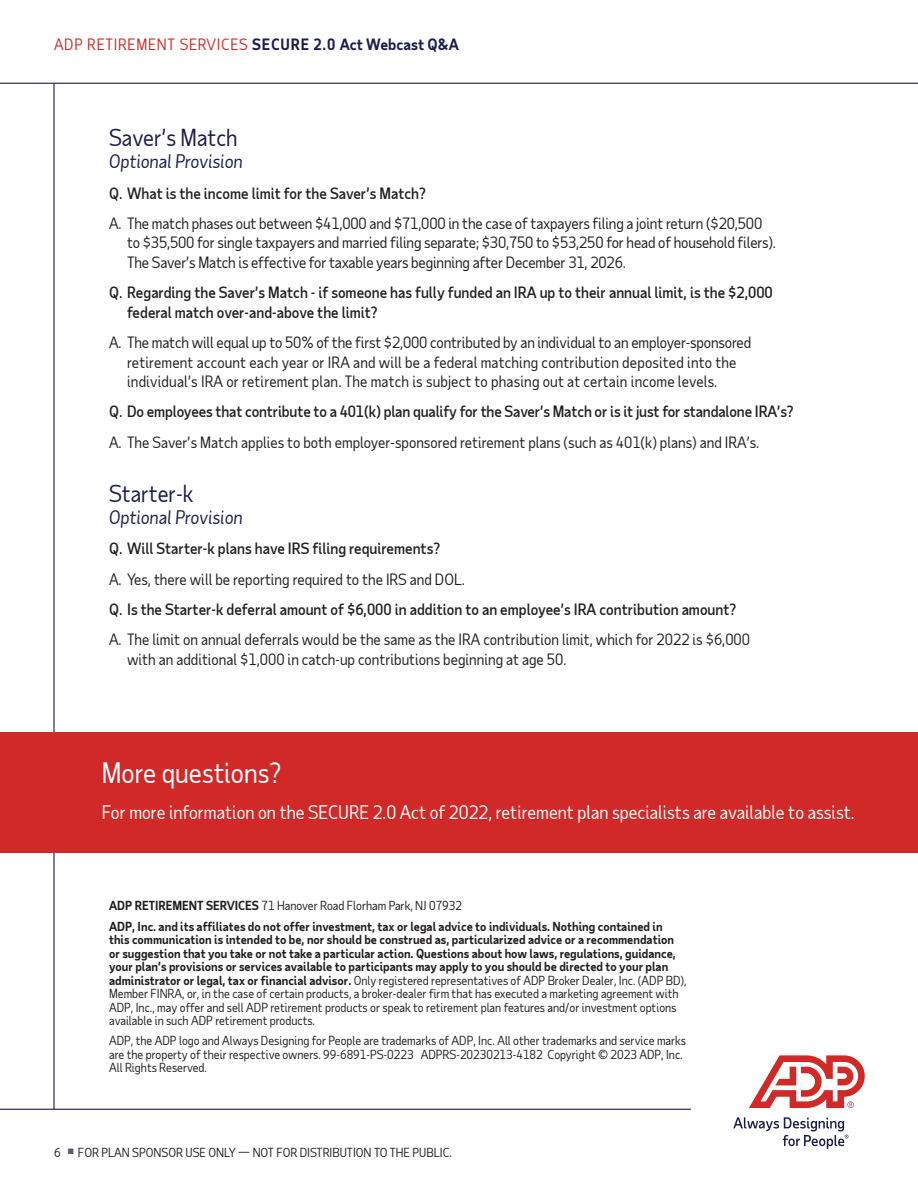
<style>
.page{position:relative;width:918px;height:1188px;background:#fff}
.page>*{position:absolute;margin:0;border:0;box-sizing:border-box;transform-origin:0 0}
.t1{font:27px "Taub Sans";color:#fff}
.t2{font:22.5px "Taub Sans";color:#1b1e4d}
.t3{font:18px "Taub Sans";color:#fff}
.t4{font:italic 18px "Taub Sans";color:#1b1e4d}
.t5{font:15px/19.5px "Taub Sans";color:#231f20}
.t6{font:500 15px/19.5px "Taub Sans";color:#231f20}
.t7{font:700 15px "Taub Sans";letter-spacing:.005em;color:#1b1e4d}
.t8{font:700 12px/13.5px "Taub Sans";color:#231f20}
.t9{font:12px/13.5px "Taub Sans";color:#231f20}
.s1{font-weight:400;color:#d02927}
.s2{font-weight:400}
</style>
<div class="page">
<hr style="left:0;top:1109px;width:691px;height:1px;background:#1b1e4d">
<hr style="left:0;top:83px;width:918px;height:1px;background:#1b1e4d">
<hr style="left:53px;top:83px;width:2px;height:1026px;background:#1b1e4d">
<div style="left:0;top:732px;width:918px;height:121px;background:#d02927"></div>
<svg style="left:733px;top:1117px;width:115px;height:32px"></svg>
<svg style="left:749px;top:1055px;width:116px;height:53px"></svg>
<p class="t7" style="left:54px;top:35px;width:407px"><span class="s1">ADP RETIREMENT SERVICES</span> SECURE 2.0 Act Webcast Q&amp;A</p>
<h2 class="t2" style="left:109px;top:123px;width:130px">Saver’s Match</h2>
<p class="t4" style="left:109px;top:150px;width:135px">Optional Provision</p>
<p class="t6" style="left:109px;top:183px;width:318px">Q. What is the income limit for the Saver’s Match?</p>
<p class="t5" style="left:127px;top:213px;width:651px;text-indent:-18px">A. The match phases out between $41,000 and $71,000 in the case of taxpayers filing a joint return ($20,500 to $35,500 for single taxpayers and married filing separate; $30,750 to $53,250 for head of household filers).<br>The Saver’s Match is effective for taxable years beginning after December 31, 2026.</p>
<p class="t6" style="left:127px;top:282px;width:647px;text-indent:-18px">Q. Regarding the Saver’s Match - if someone has fully funded an IRA up to their annual limit, is the $2,000 federal match over-and-above the limit?</p>
<p class="t5" style="left:127px;top:332px;width:626px;text-indent:-18px">A. The match will equal up to 50% of the first $2,000 contributed by an individual to an employer-sponsored retirement account each year or IRA and will be a federal matching contribution deposited into the individual’s IRA or retirement plan. The match is subject to phasing out at certain income levels.</p>
<p class="t6" style="left:109px;top:402px;width:686px">Q. Do employees that contribute to a 401(k) plan qualify for the Saver’s Match or is it just for standalone IRA’s?</p>
<p class="t5" style="left:109px;top:432px;width:652px">A. The Saver’s Match applies to both employer-sponsored retirement plans (such as 401(k) plans) and IRA’s.</p>
<h2 class="t2" style="left:109px;top:479px;width:86px">Starter-k</h2>
<p class="t4" style="left:109px;top:506px;width:135px">Optional Provision</p>
<p class="t6" style="left:109px;top:539px;width:333px">Q. Will Starter-k plans have IRS filing requirements?</p>
<p class="t5" style="left:109px;top:569px;width:357px">A. Yes, there will be reporting required to the IRS and DOL.</p>
<p class="t6" style="left:109px;top:599px;width:629px">Q. Is the Starter-k deferral amount of $6,000 in addition to an employee’s IRA contribution amount?</p>
<p class="t5" style="left:127px;top:630px;width:625px;text-indent:-18px">A. The limit on annual deferrals would be the same as the IRA contribution limit, which for 2022 is $6,000 with an additional $1,000 in catch-up contributions beginning at age 50.</p>
<h1 class="t1" style="left:102px;top:755px;width:181px">More questions?</h1>
<p class="t3" style="left:102px;top:800px;width:754px">For more information on the SECURE 2.0 Act of 2022, retirement plan specialists are available to assist.</p>
<p class="t8" style="left:109px;top:895px;width:555px;line-height:20.2px">ADP RETIREMENT SERVICES <span class="s2">71 Hanover Road Florham Park, NJ 07932<br></span>ADP, Inc. and its affiliates do not offer investment, tax or legal advice to individuals. Nothing contained in</p>
<p class="t8" style="left:109px;top:932px;width:579px">this communication is intended to be, nor should be construed as, particularized advice or a recommendation or suggestion that you take or not take a particular action. Questions about how laws, regulations, guidance, your plan’s provisions or services available to participants may apply to you should be directed to your plan administrator or legal, tax or financial advisor. <span class="s2">Only registered representatives of ADP Broker Dealer, Inc. (ADP BD), Member FINRA, or, in the case of certain products, a broker-dealer firm that has executed a marketing agreement with ADP, Inc., may offer and sell ADP retirement products or speak to retirement plan features and/or investment options available in such ADP retirement products.</span></p>
<p class="t9" style="left:109px;top:1034px;width:579px">ADP, the ADP logo and Always Designing for People are trademarks of ADP, Inc. All other trademarks and service marks are the property of their respective owners. 99-6891-PS-0223 ADPRS-20230213-4182 Copyright © 2023 ADP, Inc.<br>All Rights Reserved.</p>
<p class="t9" style="left:54px;top:1146px;width:8px">6</p>
<p class="t9" style="left:78px;top:1146px;width:375px">FOR PLAN SPONSOR USE ONLY — NOT FOR DISTRIBUTION TO THE PUBLIC.</p>
</div>
